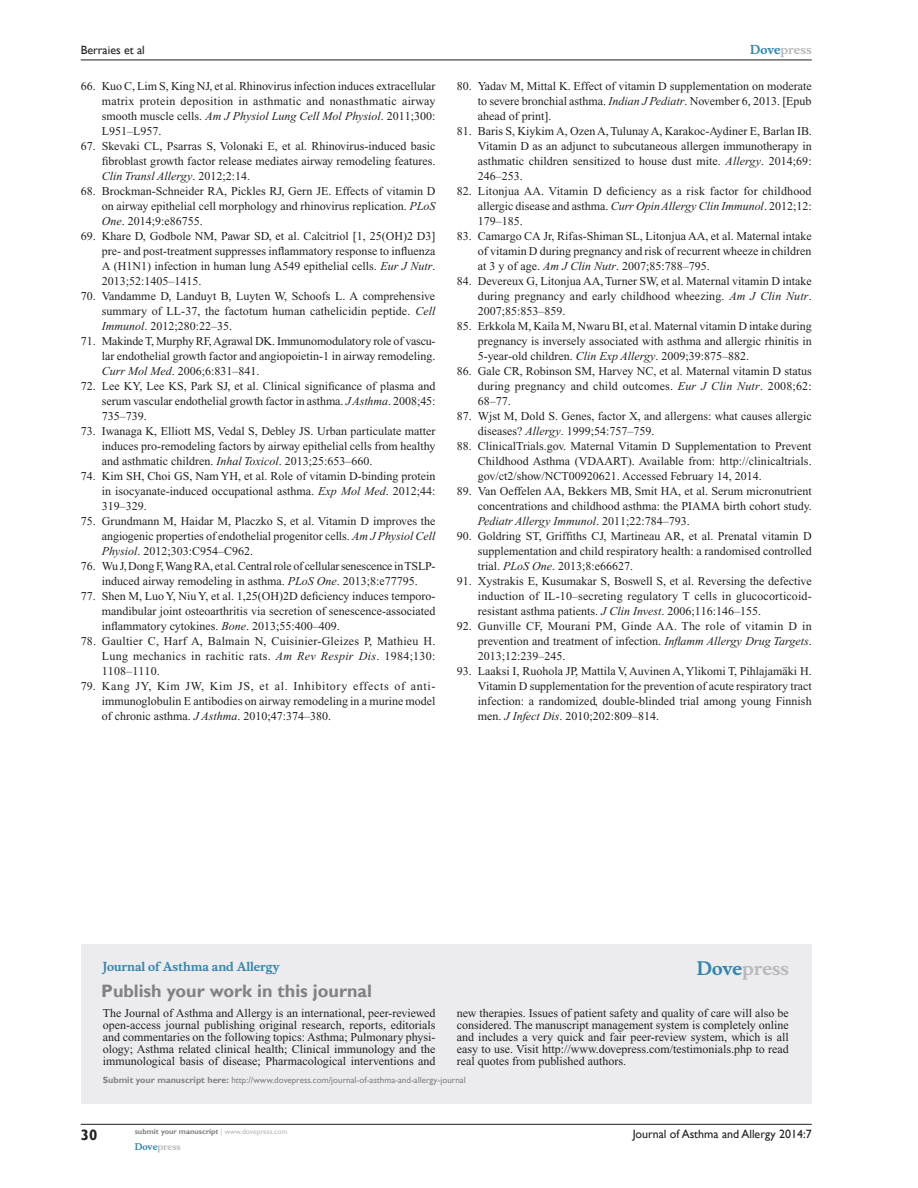
<style>
.page{position:relative;width:918px;height:1188px;background:#fff}
.page>*{position:absolute;margin:0;border:0;box-sizing:border-box;transform-origin:0 0}
.PromBx-H1{font:700 18px "Gill Sans";color:#808285}
.PromBx-Brand{font:700 18px "Musee";color:#b8b9bc}
.t1{font:700 15px "Gill Sans";color:#231f20}
.RefNL2{font:12px/15px "Times New Roman";color:#231f20;text-align:justify}
.PromBx-Tx{font:12px/12px "Times New Roman";color:#231f20;text-align:justify}
.t2{font:12px "Gill Sans";color:#231f20}
.PromBx-JrnlName{font:700 12px "Musee";color:#3485ae}
.t3{font:700 12px "Musee";color:#b8b9bc}
.PromBx-SubmitMssWebA{font:9px "Gill Sans";color:#808285}
.t4{font:700 9px "Musee";color:#b8b9bc}
.t5{font:700 7.5px "Gill Sans";color:#808285}
.s1{font-style:italic}
.s2{color:#3485ae}
.s3{font-weight:700}
.s4{font-weight:400;color:#b8b9bc}
</style>
<div class="page">
<div style="left:81px;top:944px;width:731px;height:159px;background:#ececee"></div>
<hr style="left:81px;top:1124px;width:731px;height:1px;background:#231f20">
<hr style="left:81px;top:60px;width:731px;height:1px;background:#231f20">
<p class="t2" style="left:81px;top:43px;width:66px">Berraies et al</p>
<p class="RefNL2" style="left:102px;top:79px;width:335px;text-indent:-21px">66. Kuo C, Lim S, King NJ, et al. Rhinovirus infection induces extracellular matrix protein deposition in asthmatic and nonasthmatic airway smooth muscle cells. <span class="s1">Am J Physiol Lung Cell Mol Physiol</span>. 2011;300:<br>L951–L957.</p>
<p class="RefNL2" style="left:102px;top:139px;width:335px;text-indent:-21px">67. Skevaki CL, Psarras S, Volonaki E, et al. Rhinovirus-induced basic fibroblast growth factor release mediates airway remodeling features.<br><span class="s1">Clin Transl Allergy</span>. 2012;2:14.</p>
<p class="RefNL2" style="left:102px;top:184px;width:335px;text-indent:-21px">68. Brockman-Schneider RA, Pickles RJ, Gern JE. Effects of vitamin D on airway epithelial cell morphology and rhinovirus replication. <span class="s1">PLoS One</span>. 2014;9:e86755.</p>
<p class="RefNL2" style="left:102px;top:229px;width:335px;text-indent:-21px">69. Khare D, Godbole NM, Pawar SD, et al. Calcitriol [1, 25(OH)2 D3] pre- and post-treatment suppresses inflammatory response to influenza A (H1N1) infection in human lung A549 epithelial cells. <span class="s1">Eur J Nutr</span>.<br>2013;52:1405–1415.</p>
<p class="RefNL2" style="left:102px;top:289px;width:335px;text-indent:-21px">70. Vandamme D, Landuyt B, Luyten W, Schoofs L. A comprehensive summary of LL-37, the factotum human cathelicidin peptide. <span class="s1">Cell Immunol</span>. 2012;280:22–35.</p>
<p class="RefNL2" style="left:102px;top:334px;width:335px;text-indent:-21px">71. Makinde T, Murphy RF, Agrawal DK. Immunomodulatory role of vascu&shy;lar endothelial growth factor and angiopoietin-1 in airway remodeling.<br><span class="s1">Curr Mol Med</span>. 2006;6:831–841.</p>
<p class="RefNL2" style="left:102px;top:379px;width:335px;text-indent:-21px">72. Lee KY, Lee KS, Park SJ, et al. Clinical significance of plasma and serum vascular endothelial growth factor in asthma. <span class="s1">J Asthma</span>. 2008;45:<br>735–739.</p>
<p class="RefNL2" style="left:102px;top:424px;width:335px;text-indent:-21px">73. Iwanaga K, Elliott MS, Vedal S, Debley JS. Urban particulate matter induces pro-remodeling factors by airway epithelial cells from healthy and asthmatic children. <span class="s1">Inhal Toxicol</span>. 2013;25:653–660.</p>
<p class="RefNL2" style="left:102px;top:469px;width:335px;text-indent:-21px">74. Kim SH, Choi GS, Nam YH, et al. Role of vitamin D-binding protein in isocyanate-induced occupational asthma. <span class="s1">Exp Mol Med</span>. 2012;44:<br>319–329.</p>
<p class="RefNL2" style="left:102px;top:514px;width:335px;text-indent:-21px">75. Grundmann M, Haidar M, Placzko S, et al. Vitamin D improves the angiogenic properties of endothelial progenitor cells. <span class="s1">Am J Physiol Cell Physiol</span>. 2012;303:C954–C962.</p>
<p class="RefNL2" style="left:81px;top:559px;width:356px;text-align:center">76. Wu J, Dong F, Wang RA, et al. Central role of cellular senescence in TSLP&shy;induced airway remodeling in asthma. <span class="s1">PLoS One</span>. 2013;8:e77795.</p>
<p class="RefNL2" style="left:102px;top:589px;width:335px;text-indent:-21px">77. Shen M, Luo Y, Niu Y, et al. 1,25(OH)2D deficiency induces temporo&shy;mandibular joint osteoarthritis via secretion of senescence-associated inflammatory cytokines. <span class="s1">Bone</span>. 2013;55:400–409.</p>
<p class="RefNL2" style="left:102px;top:634px;width:335px;text-indent:-21px">78. Gaultier C, Harf A, Balmain N, Cuisinier-Gleizes P, Mathieu H.<br>Lung mechanics in rachitic rats. <span class="s1">Am Rev Respir Dis</span>. 1984;130:<br>1108–1110.</p>
<p class="RefNL2" style="left:102px;top:679px;width:335px;text-indent:-21px">79. Kang JY, Kim JW, Kim JS, et al. Inhibitory effects of anti&shy;immunoglobulin E antibodies on airway remodeling in a murine model of chronic asthma. <span class="s1">J Asthma</span>. 2010;47:374–380.</p>
<p class="t3" style="left:750px;top:43px;width:63px"><span class="s2">Dove</span>press</p>
<p class="RefNL2" style="left:478px;top:79px;width:335px;text-indent:-21px">80. Yadav M, Mittal K. Effect of vitamin D supplementation on moderate to severe bronchial asthma. <span class="s1">Indian J Pediatr</span>. November 6, 2013. [Epub ahead of print].</p>
<p class="RefNL2" style="left:478px;top:124px;width:335px;text-indent:-21px">81. Baris S, Kiykim A, Ozen A, Tulunay A, Karakoc-Aydiner E, Barlan IB.<br>Vitamin D as an adjunct to subcutaneous allergen immunotherapy in asthmatic children sensitized to house dust mite. <span class="s1">Allergy</span>. 2014;69:<br>246–253.</p>
<p class="RefNL2" style="left:478px;top:184px;width:335px;text-indent:-21px">82. Litonjua AA. Vitamin D deficiency as a risk factor for childhood allergic disease and asthma. <span class="s1">Curr Opin Allergy Clin Immunol</span>. 2012;12:<br>179–185.</p>
<p class="RefNL2" style="left:478px;top:229px;width:335px;text-indent:-21px">83. Camargo CA Jr, Rifas-Shiman SL, Litonjua AA, et al. Maternal intake of vitamin D during pregnancy and risk of recurrent wheeze in children at 3 y of age. <span class="s1">Am J Clin Nutr</span>. 2007;85:788–795.</p>
<p class="RefNL2" style="left:478px;top:274px;width:335px;text-indent:-21px">84. Devereux G, Litonjua AA, Turner SW, et al. Maternal vitamin D intake during pregnancy and early childhood wheezing. <span class="s1">Am J Clin Nutr</span>.<br>2007;85:853–859.</p>
<p class="RefNL2" style="left:478px;top:319px;width:335px;text-indent:-21px">85. Erkkola M, Kaila M, Nwaru BI, et al. Maternal vitamin D intake during pregnancy is inversely associated with asthma and allergic rhinitis in 5-year-old children. <span class="s1">Clin Exp Allergy</span>. 2009;39:875–882.</p>
<p class="RefNL2" style="left:478px;top:364px;width:335px;text-indent:-21px">86. Gale CR, Robinson SM, Harvey NC, et al. Maternal vitamin D status during pregnancy and child outcomes. <span class="s1">Eur J Clin Nutr</span>. 2008;62:<br>68–77.</p>
<p class="RefNL2" style="left:478px;top:409px;width:335px;text-indent:-21px">87. Wjst M, Dold S. Genes, factor X, and allergens: what causes allergic diseases? <span class="s1">Allergy</span>. 1999;54:757–759.</p>
<p class="RefNL2" style="left:478px;top:439px;width:335px;text-indent:-21px">88. ClinicalTrials.gov. Maternal Vitamin D Supplementation to Prevent Childhood Asthma (VDAART). Available from: http://clinicaltrials. gov/ct2/show/NCT00920621. Accessed February 14, 2014.</p>
<p class="RefNL2" style="left:478px;top:484px;width:335px;text-indent:-21px">89. Van Oeffelen AA, Bekkers MB, Smit HA, et al. Serum micronutrient concentrations and childhood asthma: the PIAMA birth cohort study.<br><span class="s1">Pediatr Allergy Immunol</span>. 2011;22:784–793.</p>
<p class="RefNL2" style="left:478px;top:529px;width:335px;text-indent:-21px">90. Goldring ST, Griffiths CJ, Martineau AR, et al. Prenatal vitamin D supplementation and child respiratory health: a randomised controlled trial. <span class="s1">PLoS One</span>. 2013;8:e66627.</p>
<p class="RefNL2" style="left:478px;top:574px;width:335px;text-indent:-21px">91. Xystrakis E, Kusumakar S, Boswell S, et al. Reversing the defective induction of IL-10–secreting regulatory T cells in glucocorticoid&shy;resistant asthma patients. <span class="s1">J Clin Invest</span>. 2006;116:146–155.</p>
<p class="RefNL2" style="left:478px;top:619px;width:335px;text-indent:-21px">92. Gunville CF, Mourani PM, Ginde AA. The role of vitamin D in prevention and treatment of infection. <span class="s1">Inflamm Allergy Drug Targets</span>.<br>2013;12:239–245.</p>
<p class="RefNL2" style="left:478px;top:664px;width:335px;text-indent:-21px">93. Laaksi I, Ruohola JP, Mattila V, Auvinen A, Ylikomi T, Pihlajamäki H.<br>Vitamin D supplementation for the prevention of acute respiratory tract infection: a randomized, double-blinded trial among young Finnish men. <span class="s1">J Infect Dis</span>. 2010;202:809–814.</p>
<p class="PromBx-JrnlName" style="left:103px;top:959px;width:178px">Journal of Asthma and Allergy</p>
<p class="PromBx-H1" style="left:101px;top:980px;width:272px">Publish your work in this journal</p>
<p class="PromBx-Brand" style="left:697px;top:958px;width:94px"><span class="s2">Dove</span>press</p>
<p class="PromBx-Tx" style="left:103px;top:1007px;width:334px">The Journal of Asthma and Allergy is an international, peer-reviewed open-access journal publishing original research, reports, editorials and commentaries on the following topics: Asthma; Pulmonary physi&shy;ology; Asthma related clinical health; Clinical immunology and the immunological basis of disease; Pharmacological interventions and</p>
<p class="PromBx-Tx" style="left:457px;top:1007px;width:333px">new therapies. Issues of patient safety and quality of care will also be considered. The manuscript management system is completely online and includes a very quick and fair peer-review system, which is all easy to use. Visit http://www.dovepress.com/testimonials.php to read real quotes from published authors.</p>
<p class="PromBx-SubmitMssWebA" style="left:103px;top:1075px;width:365px"><span class="s3">Submit your manuscript here:</span> http://www.dovepress.com/journal-of-asthma-and-allergy-journal</p>
<p class="t1" style="left:81px;top:1126px;width:18px">30</p>
<p class="t5" style="left:135px;top:1127px;width:154px">submit your manuscript <span class="s4">| www.dovepress.com</span></p>
<p class="t4" style="left:135px;top:1141px;width:48px"><span class="s2">Dove</span>press</p>
<p class="t2" style="left:633px;top:1127px;width:181px">Journal of Asthma and Allergy 2014:7</p>
</div>
